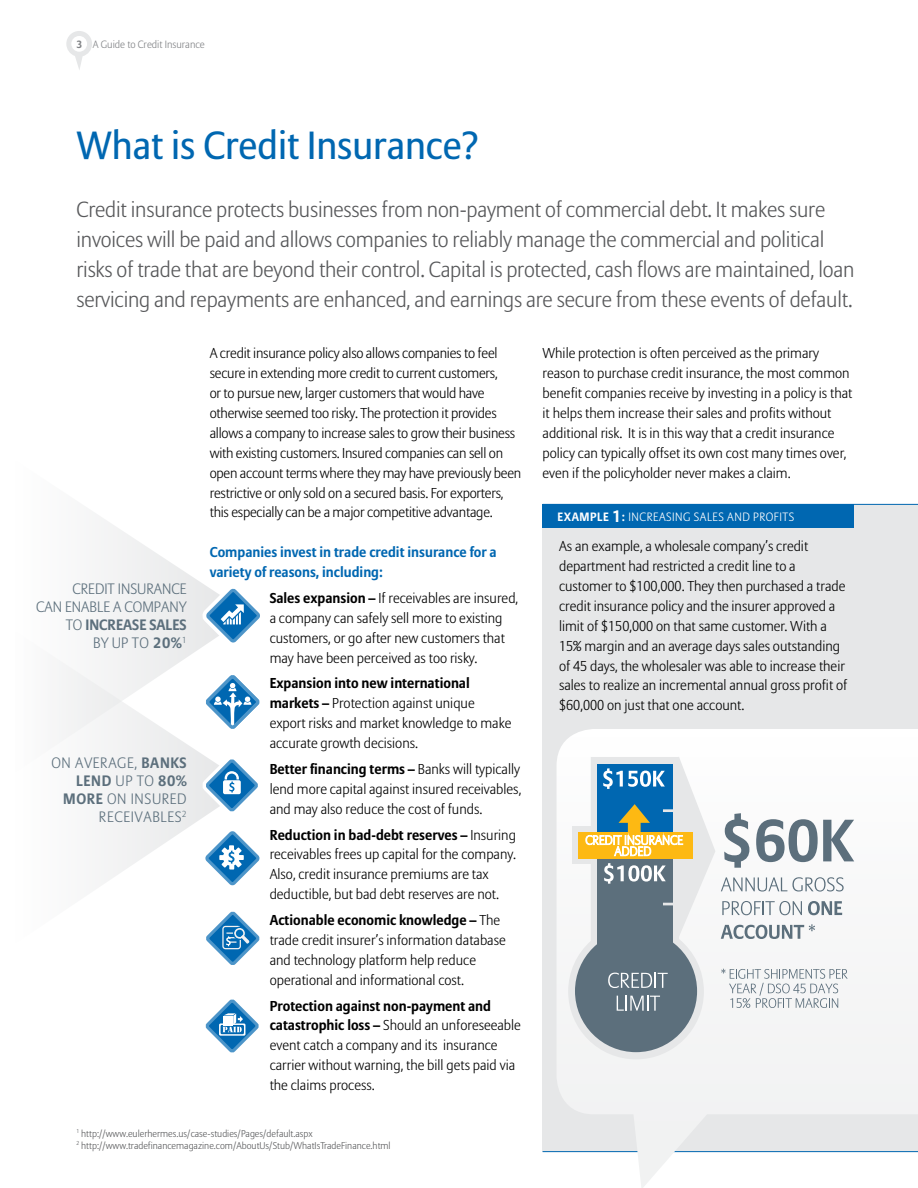
<style>
.page{position:relative;width:918px;height:1188px;background:#fff}
.page>*{position:absolute;margin:0;border:0;box-sizing:border-box;transform-origin:0 0}
.t1{font:39px "Allianz Sans";color:#0067b1}
.t2{font:300 21.75px/29.8px "Allianz Sans";letter-spacing:-.01em;color:#58595b}
.t3{font:300 15px/18px "Allianz Sans";color:#5c6f7c;text-align:right}
.t4{font:300 15px/18px "Allianz Sans";letter-spacing:.04em;color:#5c6f7c;text-align:right}
.t5{font:300 14.25px/20px "Allianz Sans";color:#000}
.t6{font:700 14.25px/20px "Allianz Sans";color:#0067b1}
.t7{font:300 12px "Allianz Sans";letter-spacing:.04em;color:#fff}
.t8{font:300 10.5px "Allianz Sans";color:#808285}
.t9{font:300 9.75px/12px "Allianz Sans";color:#58595b}
.s1{font-weight:700}
.s2{font-weight:700;font-size:16.5px}
</style>
<div class="page">
<div style="left:543px;top:504px;width:375px;height:648px;background:#e6e7e8"></div>
<hr style="left:543px;top:1151px;width:375px;height:1px;background:#0067b1">
<svg style="left:557px;top:729px;width:361px;height:459px"></svg>
<svg style="left:101px;top:518px;width:91px;height:103px;fill:#f2f2f3"></svg>
<svg style="left:59px;top:621px;width:134px;height:264px;fill:#f4f4f4"></svg>
<svg style="left:192px;top:577px;width:68px;height:78px"></svg>
<svg style="left:206px;top:675px;width:54px;height:54px"></svg>
<svg style="left:193px;top:748px;width:67px;height:138px"></svg>
<svg style="left:205px;top:999px;width:54px;height:54px"></svg>
<hr style="left:543px;top:504px;width:375px;height:1px;background:#0067b1">
<div style="left:543px;top:504px;width:311px;height:23px;background:#0067b1"></div>
<svg style="left:724px;top:813px;width:25px;height:55px"></svg>
<svg style="left:756px;top:819px;width:98px;height:43px;background:#a7b1b8"></svg>
<svg style="left:721px;top:877px;width:123px;height:15px;background:#d3d7db"></svg>
<svg style="left:722px;top:901px;width:80px;height:14px"></svg>
<svg style="left:808px;top:901px;width:34px;height:14px"></svg>
<svg style="left:721px;top:924px;width:94px;height:15px"></svg>
<svg style="left:721px;top:969px;width:127px;height:39px"></svg>
<svg style="left:568px;top:756px;width:147px;height:303px"></svg>
<svg style="left:206px;top:911px;width:54px;height:54px"></svg>
<svg style="left:66px;top:31px;width:26px;height:39px"></svg>
<p class="t8" style="left:77px;top:38px;width:130px"><span class="s1">3</span> A Guide to Credit Insurance</p>
<h1 class="t1" style="left:77px;top:122px;width:404px">What is Credit Insurance?</h1>
<p class="t2" style="left:77px;top:196px;width:779px">Credit insurance protects businesses from non-payment of commercial debt. It makes sure invoices will be paid and allows companies to reliably manage the commercial and political risks of trade that are beyond their control. Capital is protected, cash flows are maintained, loan servicing and repayments are enhanced, and earnings are secure from these events of default.</p>
<p class="t5" style="left:210px;top:344px;width:313px">A credit insurance policy also allows companies to feel secure in extending more credit to current customers,<br>or to pursue new, larger customers that would have otherwise seemed too risky. The protection it provides allows a company to increase sales to grow their business with existing customers. Insured companies can sell on open account terms where they may have previously been restrictive or only sold on a secured basis. For exporters, this especially can be a major competitive advantage.</p>
<p class="t6" style="left:210px;top:543px;width:289px">Companies invest in trade credit insurance for a variety of reasons, including:</p>
<p class="t5" style="left:270px;top:589px;width:250px"><span class="s1">Sales expansion –</span> If receivables are insured, a company can safely sell more to existing customers, or go after new customers that may have been perceived as too risky.</p>
<p class="t5" style="left:270px;top:674px;width:243px"><span class="s1">Expansion into new international markets –</span> Protection against unique export risks and market knowledge to make accurate growth decisions.</p>
<p class="t5" style="left:270px;top:760px;width:253px;text-align:justify"><span class="s1">Better financing terms –</span> Banks will typically lend more capital against insured receivables, and may also reduce the cost of funds.</p>
<p class="t5" style="left:270px;top:825px;width:248px"><span class="s1">Reduction in bad-debt reserves –</span> Insuring receivables frees up capital for the company.<br>Also, credit insurance premiums are tax deductible, but bad debt reserves are not.</p>
<p class="t5" style="left:270px;top:911px;width:238px"><span class="s1">Actionable economic knowledge –</span> The trade credit insurer’s information database and technology platform help reduce operational and informational cost.</p>
<p class="t5" style="left:270px;top:996px;width:253px"><span class="s1">Protection against non-payment and catastrophic loss –</span> Should an unforeseeable event catch a company and its insurance carrier without warning, the bill gets paid via the claims process.</p>
<p class="t5" style="left:543px;top:344px;width:311px">While protection is often perceived as the primary reason to purchase credit insurance, the most common benefit companies receive by investing in a policy is that it helps them increase their sales and profits without additional risk. It is in this way that a credit insurance policy can typically offset its own cost many times over, even if the policyholder never makes a claim.</p>
<p class="t7" style="left:558px;top:509px;width:238px"><span class="s1">EXAMPLE</span> <span class="s2">1</span><span class="s1">:</span> INCREASING SALES AND PROFITS</p>
<p class="t5" style="left:559px;top:537px;width:290px">As an example, a wholesale company’s credit department had restricted a credit line to a customer to $100,000. They then purchased a trade credit insurance policy and the insurer approved a limit of $150,000 on that same customer. With a 15% margin and an average days sales outstanding of 45 days, the wholesaler was able to increase their sales to realize an incremental annual gross profit of $60,000 on just that one account.</p>
<p class="t3" style="left:36px;top:581px;width:152px">CREDIT INSURANCE<br>CAN ENABLE A COMPANY<br>TO <span class="s1">INCREASE SALES<br></span>BY UP TO <span class="s1">20%</span><sup>1</sup></p>
<p class="t4" style="left:52px;top:754px;width:137px">ON AVERAGE, <span class="s1">BANKS<br>LEND</span> UP TO <span class="s1">80%<br>MORE</span> ON INSURED<br>RECEIVABLES<sup>2</sup></p>
<p class="t9" style="left:76px;top:1128px;width:316px"><sup>1</sup> http://www.eulerhermes.us/case-studies/Pages/default.aspx<br><sup>2</sup> http://www.tradefinancemagazine.com/AboutUs/Stub/WhatIsTradeFinance.html</p>
</div>
